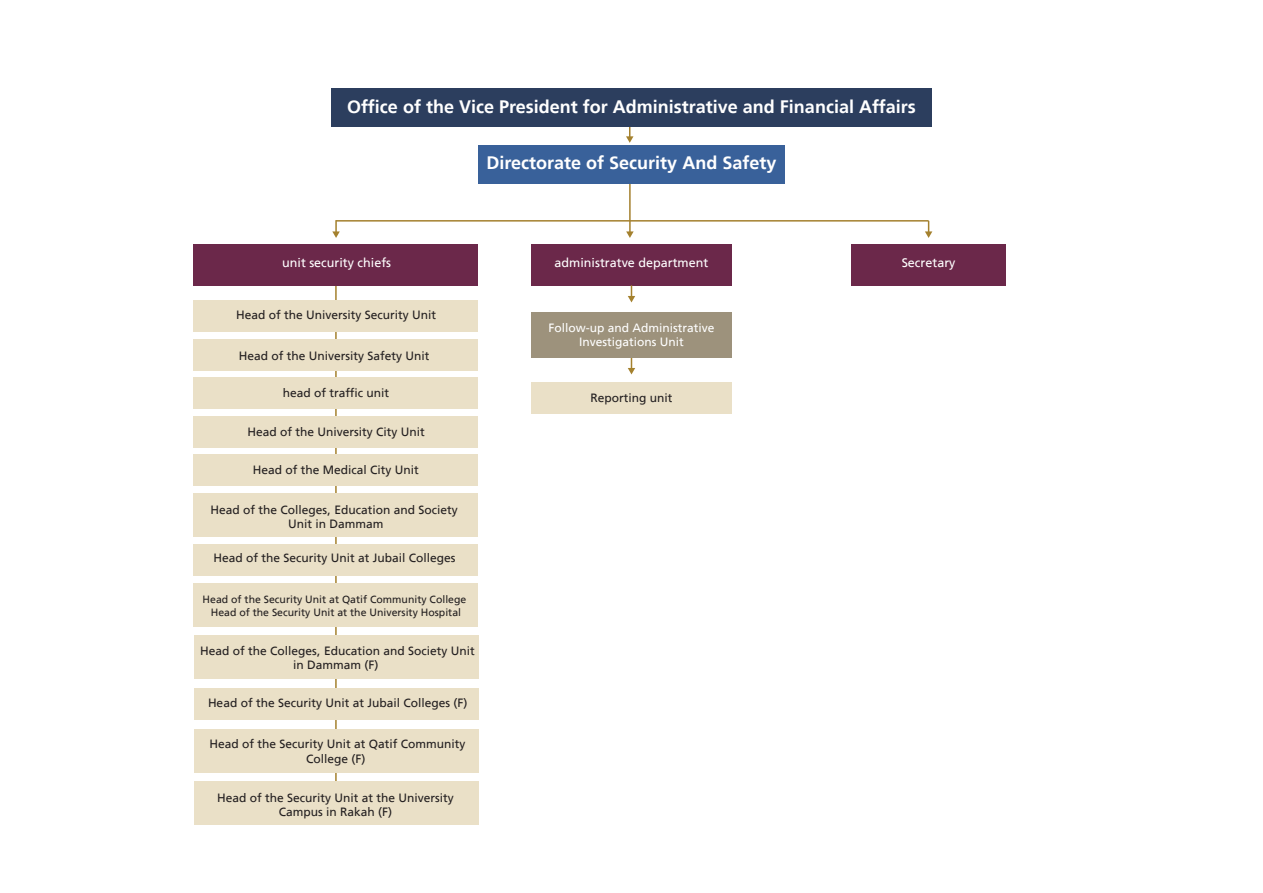
<style>
.page{position:relative;width:1263px;height:893px;background:#fff}
.page>*{position:absolute;margin:0;border:0;box-sizing:border-box;transform-origin:0 0}
.t1{font:700 18px "Frutiger LT Arabic 65";color:#fff}
.t2{font:12.6px "Frutiger LT Arabic 55 Roman";color:#fff}
.t3{font:12px/14.4px "Frutiger LT Arabic 55 Roman";color:#231f20;text-align:center}
.t4{font:12px/14.4px "Frutiger LT Arabic 55 Roman";color:#fff;text-align:center}
.t5{font:10.5px/12.6px "Frutiger LT Arabic 55 Roman";color:#231f20;text-align:center}
</style>
<div class="page">
<hr style="left:335px;top:257px;width:2px;height:568px;background:#a4812e">
<svg style="left:626px;top:127px;width:7px;height:16px"></svg>
<hr style="left:629px;top:178px;width:2px;height:43px;background:#a4812e">
<div style="left:331px;top:89px;width:601px;height:38px;background:#2c3e5e"></div>
<div style="left:478px;top:145px;width:307px;height:39px;background:#39619a"></div>
<hr style="left:336px;top:220px;width:593px;height:2px;background:#a4812e">
<div style="left:851px;top:244px;width:154px;height:42px;background:#6b284a"></div>
<svg style="left:925px;top:221px;width:7px;height:17px"></svg>
<svg style="left:332px;top:220px;width:8px;height:18px"></svg>
<div style="left:531px;top:244px;width:201px;height:42px;background:#6b284a"></div>
<svg style="left:626px;top:221px;width:8px;height:17px"></svg>
<div style="left:531px;top:382px;width:201px;height:31px;background:#eae0c7"></div>
<div style="left:194px;top:244px;width:284px;height:42px;background:#6b284a"></div>
<div style="left:194px;top:300px;width:284px;height:32px;background:#eae0c7"></div>
<svg style="left:628px;top:285px;width:7px;height:17px"></svg>
<svg style="left:628px;top:357px;width:7px;height:17px"></svg>
<div style="left:531px;top:312px;width:201px;height:45px;background:#9d927c"></div>
<div style="left:194px;top:635px;width:284px;height:44px;background:#eae0c7"></div>
<div style="left:194px;top:339px;width:284px;height:31px;background:#eae0c7"></div>
<div style="left:194px;top:377px;width:284px;height:32px;background:#eae0c7"></div>
<div style="left:194px;top:416px;width:284px;height:31px;background:#eae0c7"></div>
<div style="left:194px;top:455px;width:284px;height:31px;background:#eae0c7"></div>
<div style="left:194px;top:493px;width:284px;height:44px;background:#eae0c7"></div>
<div style="left:194px;top:544px;width:284px;height:31px;background:#eae0c7"></div>
<div style="left:194px;top:688px;width:284px;height:31px;background:#eae0c7"></div>
<div style="left:194px;top:729px;width:284px;height:43px;background:#eae0c7"></div>
<div style="left:194px;top:781px;width:284px;height:43px;background:#eae0c7"></div>
<div style="left:194px;top:583px;width:284px;height:44px;background:#eae0c7"></div>
<h1 class="t1" style="left:347px;top:92px;width:570px">Office of the Vice President for Administrative and Financial Affairs</h1>
<h1 class="t1" style="left:487px;top:148px;width:291px">Directorate of Security And Safety</h1>
<p class="t2" style="left:282px;top:253px;width:111px">unit security chiefs</p>
<p class="t2" style="left:554px;top:253px;width:155px">administratve department</p>
<p class="t3" style="left:236px;top:308px;width:202px">Head of the University Security Unit</p>
<p class="t3" style="left:239px;top:348px;width:192px">Head of the University Safety Unit</p>
<p class="t3" style="left:283px;top:385px;width:108px">head of traffic unit</p>
<p class="t3" style="left:247px;top:425px;width:179px">Head of the University City Unit</p>
<p class="t3" style="left:253px;top:462px;width:168px">Head of the Medical City Unit</p>
<p class="t3" style="left:211px;top:502px;width:249px">Head of the Colleges, Education and Society<br>Unit in Dammam</p>
<p class="t3" style="left:213px;top:551px;width:244px">Head of the Security Unit at Jubail Colleges</p>
<p class="t5" style="left:203px;top:593px;width:265px">Head of the Security Unit at Qatif Community College<br>Head of the Security Unit at the University Hospital</p>
<p class="t3" style="left:200px;top:643px;width:276px">Head of the Colleges, Education and Society Unit in Dammam (F)</p>
<p class="t3" style="left:208px;top:696px;width:261px">Head of the Security Unit at Jubail Colleges (F)</p>
<p class="t3" style="left:209px;top:737px;width:258px">Head of the Security Unit at Qatif Community<br>College (F)</p>
<p class="t3" style="left:217px;top:790px;width:238px">Head of the Security Unit at the University<br>Campus in Rakah (F)</p>
<p class="t4" style="left:548px;top:321px;width:168px">Follow-up and Administrative<br>Investigations Unit</p>
<p class="t3" style="left:590px;top:391px;width:84px">Reporting unit</p>
<p class="t2" style="left:902px;top:253px;width:55px">Secretary</p>
</div>
